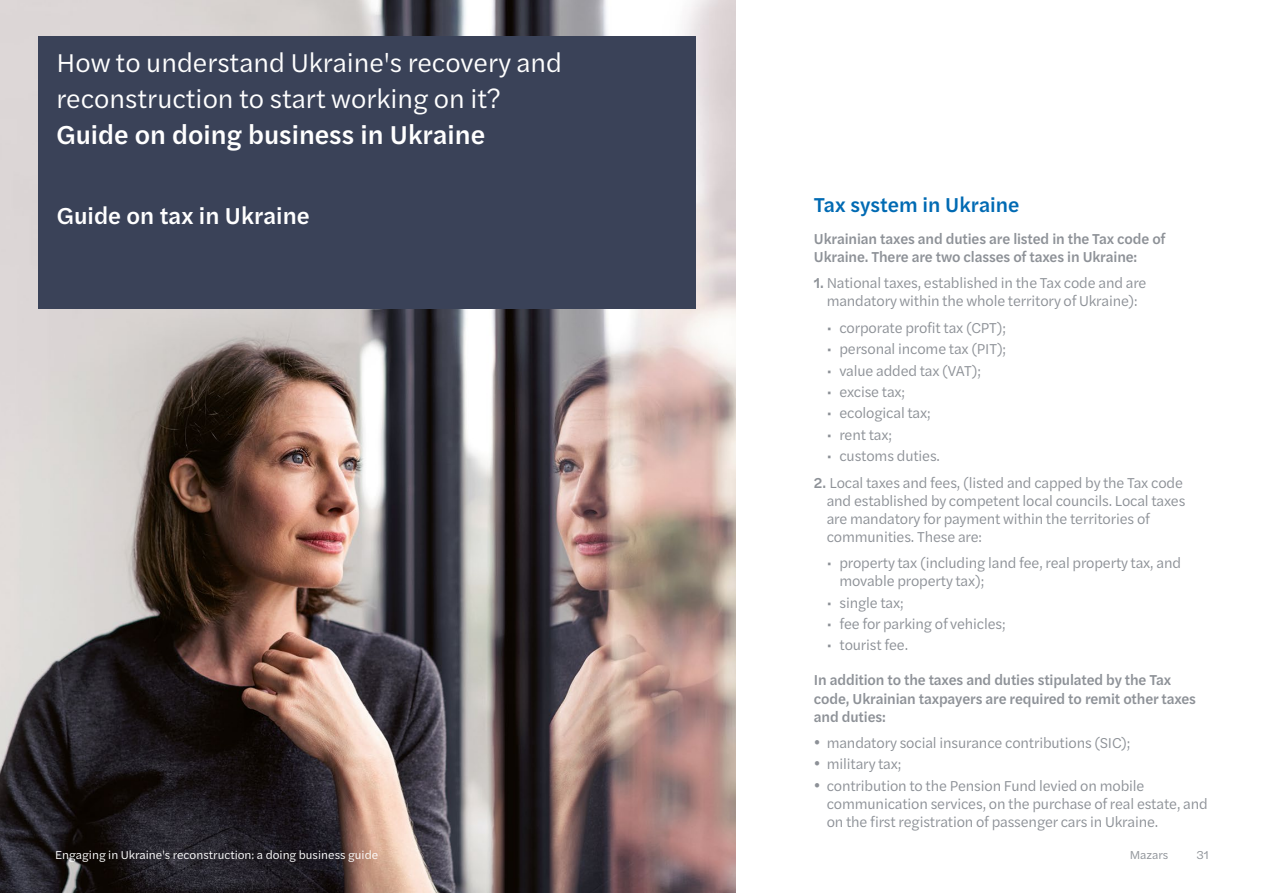
<style>
.page{position:relative;width:1263px;height:893px;background:#fff}
.page>*{position:absolute;margin:0;border:0;box-sizing:border-box;transform-origin:0 0}
.t1{font:27px/36px "Halyard Text";color:#fff}
.t2{font:500 27px "Halyard Text";color:#fff}
.t3{font:500 24px "Halyard Text";color:#fff}
.t4{font:500 21px "Halyard Text";color:#006ab3}
.t5{font:15px/18px "Halyard Text";letter-spacing:-.01em;color:#8d9197}
.t6{font:500 15px/18px "Halyard Text";letter-spacing:-.01em;color:#8d9197}
.t7{font:12px "Halyard Text";color:#fff}
.t8{font:12px "Halyard Text";color:#8d9197}
.s1{font-weight:500}
</style>
<div class="page">
<img style="left:0;top:0;width:736px;height:893px">
<div style="left:38px;top:36px;width:657px;height:272px;background:#3a4258"></div>
<h1 class="t1" style="left:56px;top:43px;width:507px">How to understand Ukraine's recovery and reconstruction to start working on it?</h1>
<h1 class="t2" style="left:56px;top:115px;width:430px">Guide on doing business in Ukraine</h1>
<h2 class="t3" style="left:57px;top:199px;width:254px">Guide on tax in Ukraine</h2>
<h3 class="t4" style="left:814px;top:190px;width:207px">Tax system in Ukraine</h3>
<p class="t6" style="left:814px;top:229px;width:353px">Ukrainian taxes and duties are listed in the Tax code of<br>Ukraine. There are two classes of taxes in Ukraine:</p>
<p class="t5" style="left:814px;top:273px;width:334px;text-align:center"><span class="s1">1.</span> National taxes, established in the Tax code and are mandatory within the whole territory of Ukraine):</p>
<p class="t5" style="left:827px;top:318px;width:181px">• corporate profit tax (CPT);</p>
<p class="t5" style="left:827px;top:339px;width:181px">• personal income tax (PIT);</p>
<p class="t5" style="left:827px;top:361px;width:156px">• value added tax (VAT);</p>
<p class="t5" style="left:827px;top:382px;width:80px">• excise tax;</p>
<p class="t5" style="left:827px;top:404px;width:106px">• ecological tax;</p>
<p class="t5" style="left:827px;top:425px;width:67px">• rent tax;</p>
<p class="t5" style="left:827px;top:446px;width:115px">• customs duties.</p>
<p class="t5" style="left:827px;top:473px;width:360px;text-indent:-13px"><span class="s1">2.</span> Local taxes and fees, (listed and capped by the Tax code and established by competent local councils. Local taxes are mandatory for payment within the territories of communities. These are:</p>
<p class="t5" style="left:839px;top:553px;width:343px;text-indent:-13px">• property tax (including land fee, real property tax, and movable property tax);</p>
<p class="t5" style="left:827px;top:593px;width:78px">• single tax;</p>
<p class="t5" style="left:827px;top:614px;width:180px">• fee for parking of vehicles;</p>
<p class="t5" style="left:827px;top:636px;width:83px">• tourist fee.</p>
<p class="t6" style="left:814px;top:671px;width:384px">In addition to the taxes and duties stipulated by the Tax code, Ukrainian taxpayers are required to remit other taxes and duties:</p>
<p class="t5" style="left:814px;top:733px;width:318px">• mandatory social insurance contributions (SIC);</p>
<p class="t5" style="left:814px;top:755px;width:89px">• military tax;</p>
<p class="t5" style="left:827px;top:776px;width:383px;text-indent:-13px">• contribution to the Pension Fund levied on mobile communication services, on the purchase of real estate, and on the first registration of passenger cars in Ukraine.</p>
<p class="t7" style="left:55px;top:846px;width:324px">Engaging in Ukraine's reconstruction: a doing business guide</p>
<p class="t7" style="left:55px;top:846px;width:141px">Sustainab lity report 2022</p>
<p class="t8" style="left:1130px;top:846px;width:40px">Mazars</p>
<p class="t8" style="left:1196px;top:846px;width:14px">31</p>
</div>
